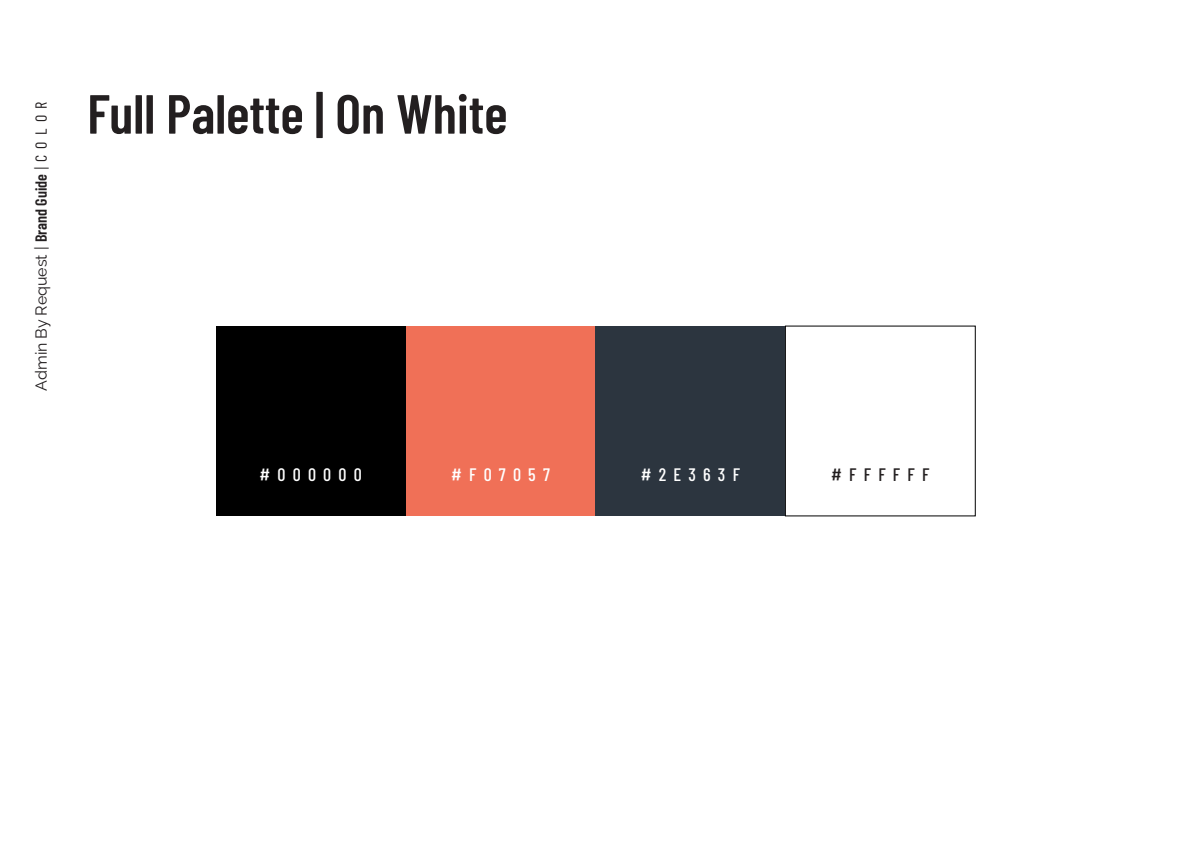
<style>
.page{position:relative;width:1191px;height:842px;background:#fff}
.page>*{position:absolute;margin:0;border:0;box-sizing:border-box;transform-origin:0 0}
.t1{font:600 55px "Barlow Condensed";color:#231f20}
.t2{font:500 18px "Barlow Condensed";letter-spacing:.4em;color:#fff}
.t3{font:500 18px "Barlow Condensed";letter-spacing:.4em;color:#231f20}
.t4{font:16px "Raleway";color:#231f20}
.s1{font-family:"Barlow Condensed";font-weight:600}
.s2{font-family:"Barlow Condensed"}
</style>
<div class="page">
<div style="left:216px;top:326px;width:189px;height:190px;background:#000"></div>
<div style="left:405px;top:326px;width:190px;height:190px;background:#f07057"></div>
<div style="left:595px;top:326px;width:190px;height:190px;background:#2c353f"></div>
<p class="t4" style="left:28px;top:391px;width:291px;rotate:-90deg">Admin By Request | <span class="s1">Brand Guide</span> | <span class="s2">C O L O R</span></p>
<h1 class="t1" style="left:87px;top:75px;width:422px">Full Palette | On White</h1>
<p class="t2" style="left:259px;top:462px;width:104px">#000000</p>
<p class="t2" style="left:451px;top:462px;width:100px">#F07057</p>
<p class="t2" style="left:641px;top:462px;width:101px">#2E363F</p>
<p class="t3" style="left:831px;top:462px;width:100px">#FFFFFF</p>
</div>
